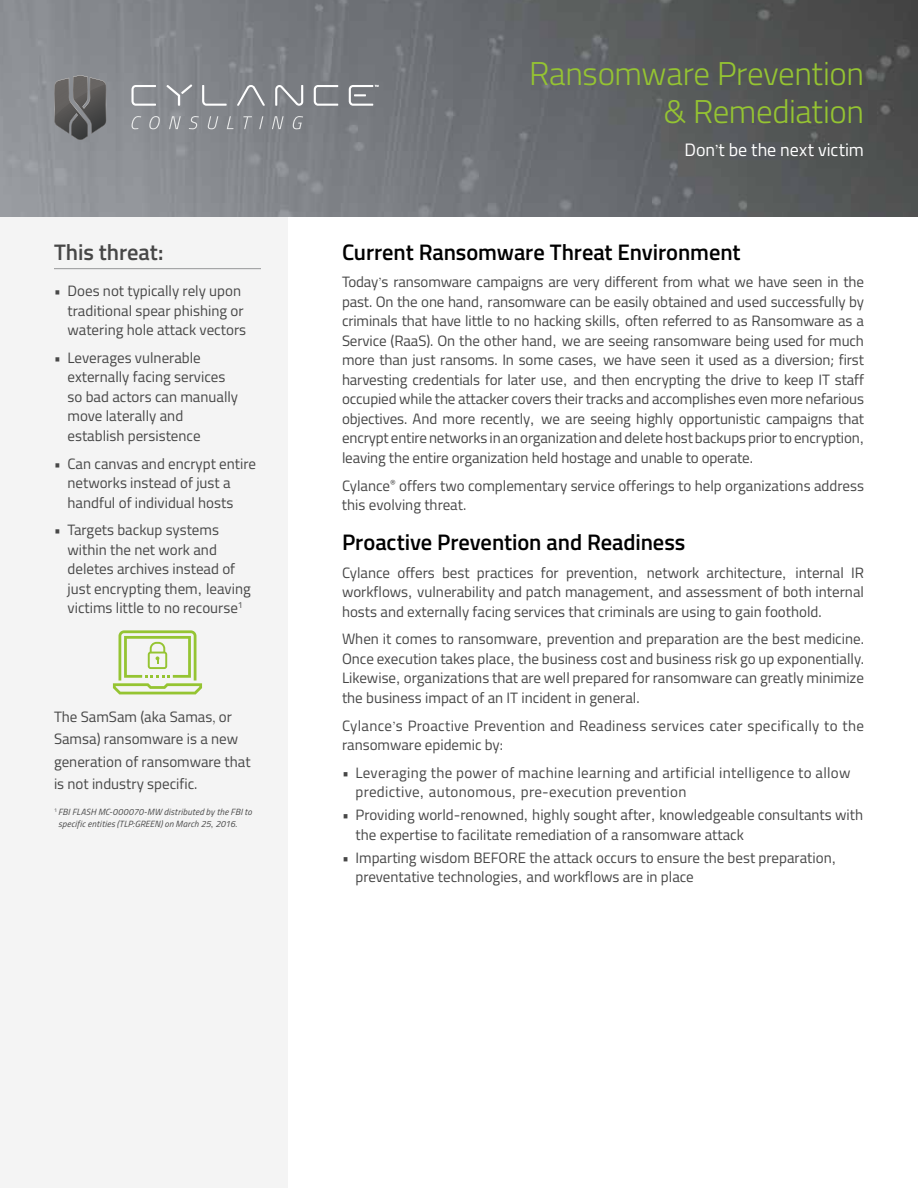
<style>
.page{position:relative;width:918px;height:1188px;background:#fff}
.page>*{position:absolute;margin:0;border:0;box-sizing:border-box;transform-origin:0 0}
.t1{font:300 33px/37.5px "Titillium";letter-spacing:-.015em;color:#95c432;text-align:right}
.t2{font:600 22.5px "Titillium";letter-spacing:-.005em;color:#000}
.t3{font:600 22.5px "Titillium";letter-spacing:-.005em;color:#474747}
.t4{font:18px "Titillium";color:#fff}
.t5{font:15px/19.5px "Titillium";color:#474747}
.t6{font:15px/19.5px "Titillium";letter-spacing:.02em;color:#474747}
.t7{font:italic 9px/12px "Titillium";letter-spacing:.02em;color:#474747}
.s1{font-weight:700}
.s2{font-family:"Arial"}
.s3{font-family:"Apple Garamond"}
.s4{font-family:"Arial";font-style:normal}
</style>
<div class="page">
<div style="left:0;top:0;width:288px;height:1188px;background:#f4f4f4"></div>
<img style="left:0;top:0;width:918px;height:216px">
<hr style="left:54px;top:268px;width:207px;height:1px;background:#969798">
<svg style="left:113px;top:630px;width:89px;height:64px"></svg>
<svg style="left:132px;top:116px;width:9px;height:13px"></svg>
<svg style="left:149px;top:116px;width:11px;height:13px"></svg>
<svg style="left:169px;top:116px;width:12px;height:13px"></svg>
<svg style="left:189px;top:116px;width:10px;height:13px"></svg>
<svg style="left:208px;top:116px;width:10px;height:13px"></svg>
<svg style="left:227px;top:116px;width:7px;height:13px"></svg>
<svg style="left:243px;top:116px;width:9px;height:13px"></svg>
<svg style="left:259px;top:116px;width:4px;height:13px"></svg>
<svg style="left:272px;top:116px;width:12px;height:13px"></svg>
<svg style="left:293px;top:116px;width:10px;height:13px"></svg>
<svg style="left:55px;top:75px;width:51px;height:65px;background:#676667"></svg>
<svg style="left:275px;top:85px;width:28px;height:21px"></svg>
<svg style="left:131px;top:85px;width:25px;height:21px"></svg>
<svg style="left:202px;top:85px;width:25px;height:21px"></svg>
<svg style="left:314px;top:85px;width:24px;height:21px"></svg>
<svg style="left:166px;top:84px;width:26px;height:22px"></svg>
<svg style="left:349px;top:85px;width:30px;height:21px"></svg>
<svg style="left:237px;top:85px;width:28px;height:21px"></svg>
<h2 class="t3" style="left:54px;top:235px;width:111px">This threat:</h2>
<p class="t5" style="left:68px;top:281px;width:180px;text-indent:-14px"><span class="s1">•</span> Does not typically rely upon traditional spear phishing or watering hole attack vectors</p>
<p class="t5" style="left:68px;top:347px;width:172px;text-indent:-14px"><span class="s1">•</span> Leverages vulnerable externally facing services so bad actors can manually move laterally and establish persistence</p>
<p class="t5" style="left:68px;top:453px;width:190px;text-indent:-14px"><span class="s1">•</span> Can canvas and encrypt entire networks instead of just a handful of individual hosts</p>
<p class="t5" style="left:68px;top:519px;width:185px;text-indent:-14px"><span class="s1">•</span> Targets backup systems within the net work and deletes archives instead of just encrypting them<span class="s2">,</span> leaving victims little to no recourse<sup>1</sup></p>
<p class="t5" style="left:54px;top:704px;width:198px;line-height:22.5px">The SamSam (aka Samas<span class="s3">,</span> or<br>Samsa) ransomware is a new generation of ransomware that is not industry specific.</p>
<p class="t7" style="left:58px;top:805px;width:195px;text-indent:-4px"><sup>1</sup> FBI FLASH MC-000070-MW distributed by the FBI to specific entities (TLP:GREEN) on March 25<span class="s4">,</span> 2016.</p>
<h1 class="t1" style="left:529px;top:53px;width:336px">Ransomware Prevention &amp; Remediation</h1>
<p class="t4" style="left:684px;top:136px;width:181px">Don<span class="s3">’</span>t be the next victim</p>
<h2 class="t2" style="left:342px;top:235px;width:400px">Current Ransomware Threat Environment</h2>
<p class="t5" style="left:342px;top:272px;width:524px;text-align:justify">Today<span class="s3">’</span>s ransomware campaigns are very different from what we have seen in the past. On the one hand<span class="s2">,</span> ransomware can be easily obtained and used successfully by criminals that have little to no hacking skills<span class="s2">,</span> often referred to as Ransomware as a Service (RaaS). On the other hand<span class="s2">,</span> we are seeing ransomware being used for much more than just ransoms. In some cases<span class="s2">,</span> we have seen it used as a diversion; first harvesting credentials for later use<span class="s2">,</span> and then encrypting the drive to keep IT staff occupied while the attacker covers their tracks and accomplishes even more nefarious objectives. And more recently<span class="s2">,</span> we are seeing highly opportunistic campaigns that encrypt entire networks in an organization and delete host backups prior to encryption<span class="s2">, </span>leaving the entire organization held hostage and unable to operate.</p>
<p class="t5" style="left:342px;top:475px;width:524px">Cylance<sup>®</sup> offers two complementary service offerings to help organizations address this evolving threat.</p>
<h2 class="t2" style="left:342px;top:526px;width:345px">Proactive Prevention and Readiness</h2>
<p class="t5" style="left:342px;top:562px;width:524px;text-align:justify">Cylance offers best practices for prevention<span class="s2">,</span> network architecture<span class="s2">,</span> internal IR workflows<span class="s2">,</span> vulnerability and patch management<span class="s2">,</span> and assessment of both internal hosts and externally facing services that criminals are using to gain foothold.</p>
<p class="t5" style="left:342px;top:629px;width:524px;text-align:justify">When it comes to ransomware<span class="s2">,</span> prevention and preparation are the best medicine.<br>Once execution takes place<span class="s2">,</span> the business cost and business risk go up exponentially.<br>Likewise<span class="s2">,</span> organizations that are well prepared for ransomware can greatly minimize the business impact of an IT incident in general.</p>
<p class="t6" style="left:342px;top:715px;width:524px">Cylance<span class="s3">’</span>s Proactive Prevention and Readiness services cater specifically to the ransomware epidemic by:</p>
<p class="t6" style="left:356px;top:762px;width:496px;text-indent:-14px">• Leveraging the power of machine learning and artificial intelligence to allow predictive<span class="s2">,</span> autonomous<span class="s2">,</span> pre-execution prevention</p>
<p class="t5" style="left:356px;top:804px;width:509px;text-indent:-14px">• Providing world-renowned<span class="s2">,</span> highly sought after<span class="s2">,</span> knowledgeable consultants with the expertise to facilitate remediation of a ransomware attack</p>
<p class="t5" style="left:356px;top:847px;width:482px;text-indent:-14px">• Imparting wisdom BEFORE the attack occurs to ensure the best preparation<span class="s2">, </span>preventative technologies<span class="s2">,</span> and workflows are in place</p>
</div>
